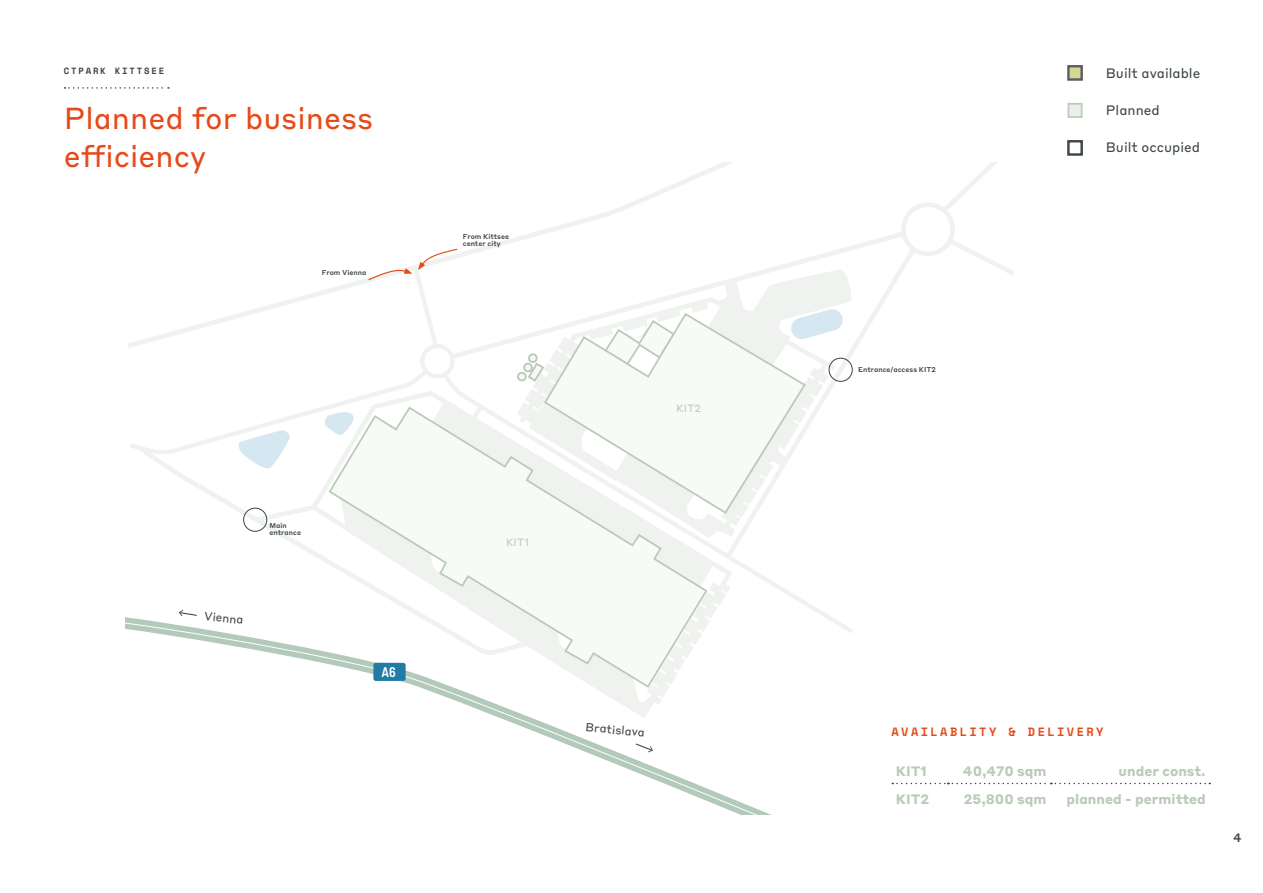
<style>
.page{position:relative;width:1263px;height:893px;background:#fff}
.page>*{position:absolute;margin:0;border:0;box-sizing:border-box;transform-origin:0 0}
.t1{font:30px/37.5px "Styrene B";color:#e84918}
.t2{font:600 semi-condensed 13.95px "Barlow";color:#fff}
.t3{font:700 13.5px "Styrene B";color:#bacbb8}
.t4{font:13.5px "Styrene B";color:#3c4642}
.t5{font:700 12px "Space Mono";letter-spacing:.2em;color:#e84918}
.t6{font:500 12px "Styrene B";color:#3c4642}
.t7{font:11.55px "Styrene B";color:#3c4642}
.t8{font:10.35px "Styrene B";color:#bacbb8}
.t9{font:700 9px "Space Mono";letter-spacing:.2em;color:#3c4642}
.t10{font:500 6.9px/7.5px "Styrene B";color:#3c4642}
</style>
<div class="page">
<svg style="left:170px;top:392px;width:270px;height:171px"></svg>
<svg style="left:251px;top:502px;width:68px;height:23px"></svg>
<div style="left:901px;top:202px;width:54px;height:54px;border:5px solid #eff2ee;border-radius:50%"></div>
<svg style="left:944px;top:235px;width:69px;height:40px"></svg>
<svg style="left:937px;top:163px;width:59px;height:54px"></svg>
<svg style="left:447px;top:228px;width:462px;height:130px"></svg>
<div style="left:420px;top:344px;width:35px;height:34px;border:4px solid #eff2ee;border-radius:50%"></div>
<svg style="left:440px;top:370px;width:413px;height:263px"></svg>
<svg style="left:128px;top:163px;width:615px;height:187px"></svg>
<svg style="left:130px;top:366px;width:302px;height:105px"></svg>
<svg style="left:182px;top:606px;width:616px;height:27px"></svg>
<svg style="left:125px;top:616px;width:659px;height:199px"></svg>
<svg style="left:633px;top:582px;width:98px;height:133px"></svg>
<svg style="left:341px;top:689px;width:301px;height:25px"></svg>
<svg style="left:465px;top:402px;width:21px;height:3px"></svg>
<svg style="left:327px;top:405px;width:382px;height:284px"></svg>
<svg style="left:515px;top:269px;width:337px;height:271px"></svg>
<svg style="left:178px;top:610px;width:20px;height:7px"></svg>
<svg style="left:635px;top:743px;width:18px;height:9px"></svg>
<div style="left:373px;top:663px;width:33px;height:18px;background:#217ba6;border-radius:3px"></div>
<svg style="left:367px;top:248px;width:92px;height:103px"></svg>
<div style="left:243px;top:508px;width:24px;height:24px;border:1px solid #3c4642;border-radius:50%"></div>
<div style="left:829px;top:358px;width:24px;height:24px;border:1px solid #3c4642;border-radius:50%"></div>
<svg style="left:65px;top:87px;width:104px;height:2px"></svg>
<div style="left:1067px;top:103px;width:15px;height:15px;background:#eaefea;border:2px solid #bacbb8"></div>
<div style="left:1067px;top:140px;width:16px;height:16px;border:2px solid #3c4642"></div>
<div style="left:1067px;top:65px;width:16px;height:16px;background:#cedb92;border:2px solid #625763"></div>
<svg style="left:892px;top:783px;width:318px;height:1px"></svg>
<h3 class="t9" style="left:64px;top:64px;width:102px">CTPARK KITTSEE</h3>
<h1 class="t1" style="left:64px;top:97px;width:311px">Planned for business efficiency</h1>
<p class="t10" style="left:322px;top:269px;width:46px">From Vienna</p>
<p class="t10" style="left:269px;top:521px;width:33px">Main entrance</p>
<h3 class="t7" style="left:205px;top:606px;width:41px;rotate:5deg">Vienna</h3>
<h2 class="t2" style="left:381px;top:661px;width:16px">A6</h2>
<p class="t10" style="left:463px;top:232px;width:48px">From Kittsee center city</p>
<h3 class="t8" style="left:506px;top:534px;width:24px">KIT1</h3>
<h3 class="t8" style="left:676px;top:400px;width:26px">KIT2</h3>
<h3 class="t7" style="left:586px;top:717px;width:61px;rotate:5deg">Bratislava</h3>
<p class="t10" style="left:858px;top:365px;width:79px">Entrance/access KIT2</p>
<h3 class="t4" style="left:1106px;top:62px;width:96px">Built available</h3>
<h3 class="t4" style="left:1106px;top:99px;width:55px">Planned</h3>
<h3 class="t4" style="left:1106px;top:136px;width:96px">Built occupied</h3>
<h3 class="t5" style="left:891px;top:723px;width:213px">AVAILABLITY &amp; DELIVERY</h3>
<h3 class="t3" style="left:896px;top:759px;width:33px">KIT1</h3>
<h3 class="t3" style="left:963px;top:759px;width:85px">40,470 sqm</h3>
<h3 class="t3" style="left:1118px;top:759px;width:89px">under const.</h3>
<h3 class="t3" style="left:896px;top:787px;width:35px">KIT2</h3>
<h3 class="t3" style="left:964px;top:787px;width:84px">25,800 sqm</h3>
<h3 class="t3" style="left:1067px;top:787px;width:141px">planned - permitted</h3>
<h3 class="t6" style="left:1233px;top:827px;width:10px">4</h3>
</div>
